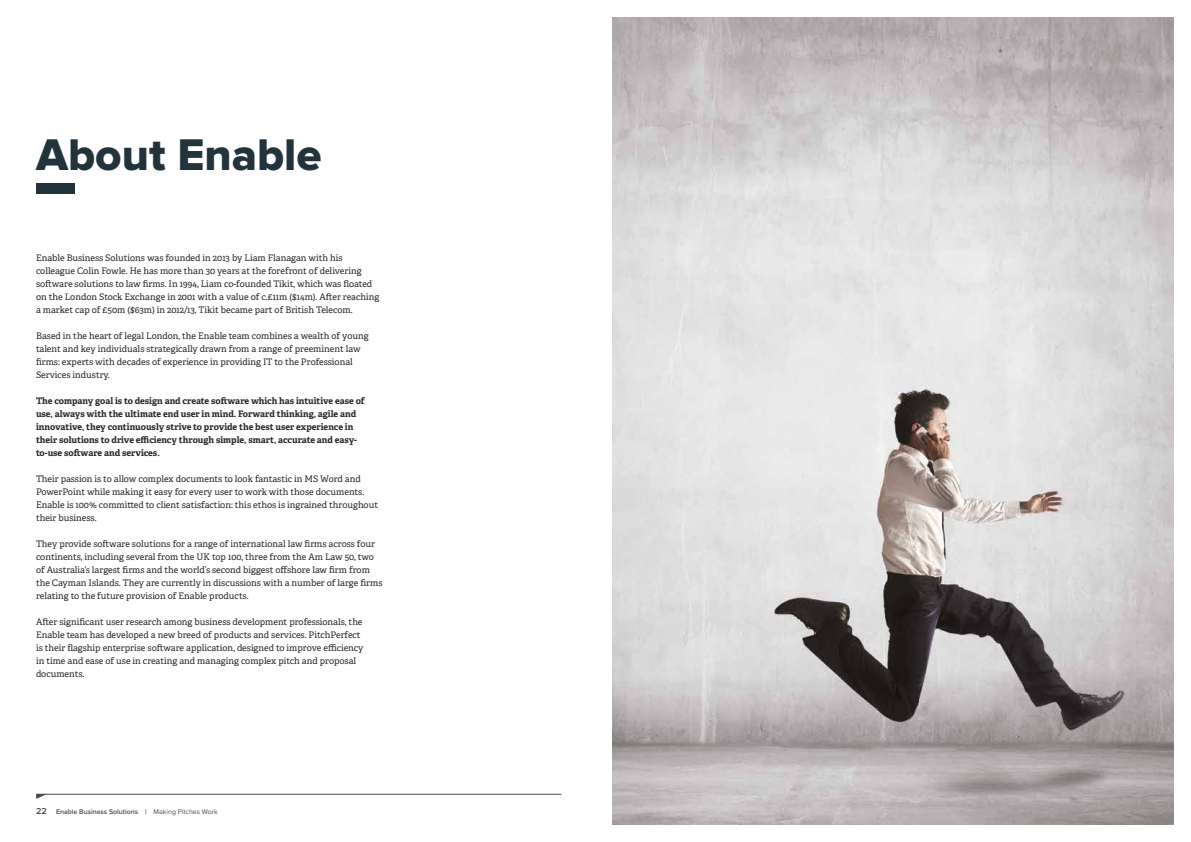
<style>
.page{position:relative;width:1191px;height:842px;background:#fff}
.page>*{position:absolute;margin:0;border:0;box-sizing:border-box;transform-origin:0 0}
.t1{font:46px "Proxima Nova Extrabld";color:#22333c}
.t2{font:9px/13px "Adelle PE";color:#282827}
.t3{font:700 9px/13px "Adelle PE";color:#282827}
.t4{font:600 7px "Proxima Nova";color:#4a4a49}
.s1{font-size:9px}
.s2{font-weight:400}
</style>
<div class="page">
<hr style="left:36px;top:794px;width:525px;height:1px;background:#4a4a49">
<svg style="left:36px;top:794px;width:11px;height:5px"></svg>
<img style="left:613px;top:17px;width:560px;height:808px">
<div style="left:36px;top:183px;width:39px;height:10px;background:#22333c"></div>
<h1 class="t1" style="left:36px;top:133px;width:287px">About Enable</h1>
<p class="t2" style="left:36px;top:251px;width:345px">Enable Business Solutions was founded in 2013 by Liam Flanagan with his colleague Colin Fowle. He has more than 30 years at the forefront of delivering software solutions to law firms. In 1994, Liam co-founded Tikit, which was floated on the London Stock Exchange in 2001 with a value of c.£11m ($14m). After reaching a market cap of £50m ($63m) in 2012/13, Tikit became part of British Telecom.</p>
<p class="t2" style="left:36px;top:329px;width:334px">Based in the heart of legal London, the Enable team combines a wealth of young talent and key individuals strategically drawn from a range of preeminent law firms: experts with decades of experience in providing IT to the Professional Services industry.</p>
<p class="t3" style="left:36px;top:394px;width:330px">The company goal is to design and create software which has intuitive ease of use, always with the ultimate end user in mind. Forward thinking, agile and innovative, they continuously strive to provide the best user experience in their solutions to drive efficiency through simple, smart, accurate and easy&shy;to-use software and services.</p>
<p class="t2" style="left:36px;top:472px;width:343px">Their passion is to allow complex documents to look fantastic in MS Word and PowerPoint while making it easy for every user to work with those documents.<br>Enable is 100% committed to client satisfaction: this ethos is ingrained throughout their business.</p>
<p class="t2" style="left:36px;top:537px;width:348px">They provide software solutions for a range of international law firms across four continents, including several from the UK top 100, three from the Am Law 50, two of Australia’s largest firms and the world’s second biggest offshore law firm from the Cayman Islands. They are currently in discussions with a number of large firms relating to the future provision of Enable products.</p>
<p class="t2" style="left:36px;top:615px;width:329px">After significant user research among business development professionals, the Enable team has developed a new breed of products and services. PitchPerfect is their flagship enterprise software application, designed to improve efficiency in time and ease of use in creating and managing complex pitch and proposal documents.</p>
<p class="t4" style="left:36px;top:809px;width:183px"><span class="s1">22</span> Enable Business Solutions | <span class="s2">Making Pitches Work</span></p>
</div>
